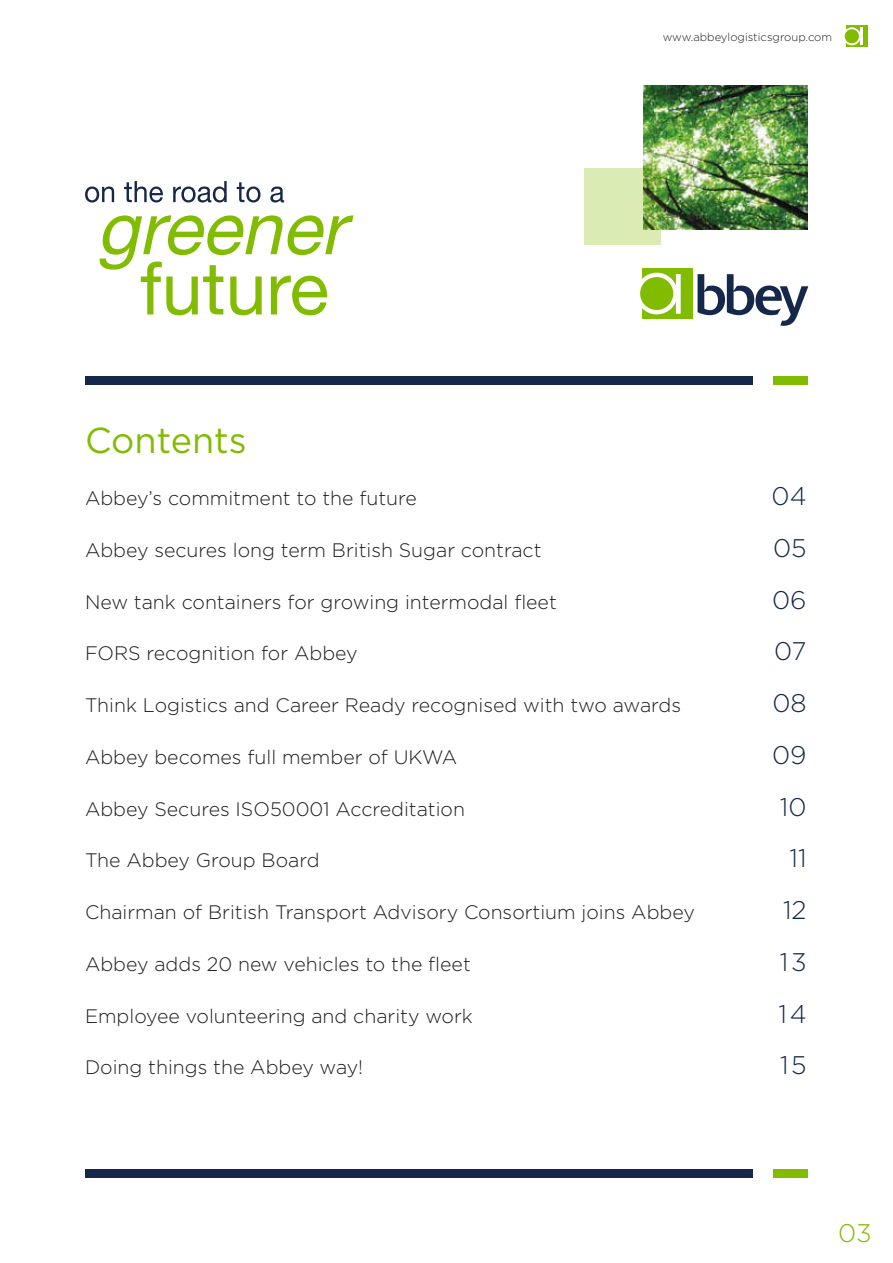
<style>
.page{position:relative;width:893px;height:1263px;background:#fff}
.page>*{position:absolute;margin:0;border:0;box-sizing:border-box;transform-origin:0 0}
.t1{font:36px "Gotham";color:#82bc00}
.t2{font:300 25.5px "Gotham";color:#15284b}
.t3{font:300 25.5px "Gotham";color:#82bc00}
.t4{font:300 19.5px "Gotham";color:#1d1d1b}
.t5{font:300 11.25px "Gotham";color:#1d1d1b}
</style>
<div class="page">
<img style="left:643px;top:85px;width:165px;height:144px">
<div style="left:85px;top:376px;width:668px;height:8px;background:#15284b"></div>
<div style="left:774px;top:376px;width:34px;height:8px;background:#82bc00"></div>
<div style="left:85px;top:1169px;width:668px;height:9px;background:#15284b"></div>
<div style="left:774px;top:1169px;width:34px;height:9px;background:#82bc00"></div>
<svg style="left:846px;top:26px;width:21px;height:21px"></svg>
<svg style="left:844px;top:27px;width:18px;height:18px"></svg>
<div style="left:845px;top:29px;width:14px;height:14px;background:#82bc00;border-radius:50%"></div>
<svg style="left:85px;top:186px;width:29px;height:16px"></svg>
<svg style="left:124px;top:181px;width:39px;height:21px"></svg>
<svg style="left:173px;top:181px;width:54px;height:21px"></svg>
<svg style="left:237px;top:182px;width:23px;height:20px"></svg>
<svg style="left:270px;top:186px;width:14px;height:16px"></svg>
<svg style="left:99px;top:215px;width:254px;height:100px"></svg>
<svg style="left:584px;top:168px;width:77px;height:77px;background:#c5db9d"></svg>
<div style="left:643px;top:268px;width:50px;height:51px;background:#82bc00"></div>
<svg style="left:638px;top:275px;width:37px;height:37px"></svg>
<div style="left:636px;top:273px;width:42px;height:41px;border:4px solid #fff;border-radius:50%"></div>
<div style="left:676px;top:274px;width:5px;height:40px;background:#fff"></div>
<svg style="left:698px;top:274px;width:110px;height:52px"></svg>
<div style="left:640px;top:277px;width:33px;height:33px;background:#82bc00;border-radius:50%"></div>
<p class="t5" style="left:663px;top:31px;width:171px">www.abbeylogisticsgroup.com</p>
<h1 class="t1" style="left:85px;top:421px;width:163px">Contents</h1>
<p class="t4" style="left:85px;top:488px;width:333px">Abbey’s commitment to the future</p>
<h2 class="t2" style="left:771px;top:482px;width:37px">04</h2>
<p class="t4" style="left:85px;top:539px;width:458px">Abbey secures long term British Sugar contract</p>
<h2 class="t2" style="left:773px;top:534px;width:35px">05</h2>
<p class="t4" style="left:85px;top:591px;width:473px">New tank containers for growing intermodal fleet</p>
<h2 class="t2" style="left:772px;top:586px;width:36px">06</h2>
<p class="t4" style="left:85px;top:643px;width:274px">FORS recognition for Abbey</p>
<h2 class="t2" style="left:774px;top:637px;width:34px">07</h2>
<p class="t4" style="left:85px;top:695px;width:597px">Think Logistics and Career Ready recognised with two awards</p>
<h2 class="t2" style="left:772px;top:689px;width:36px">08</h2>
<p class="t4" style="left:85px;top:746px;width:355px">Abbey becomes full member of UKWA</p>
<h2 class="t2" style="left:772px;top:741px;width:36px">09</h2>
<p class="t4" style="left:85px;top:798px;width:381px">Abbey Secures ISO50001 Accreditation</p>
<h2 class="t2" style="left:780px;top:793px;width:28px">10</h2>
<p class="t4" style="left:85px;top:850px;width:236px">The Abbey Group Board</p>
<h2 class="t2" style="left:789px;top:844px;width:19px">11</h2>
<p class="t4" style="left:85px;top:902px;width:611px">Chairman of British Transport Advisory Consortium joins Abbey</p>
<h2 class="t2" style="left:783px;top:896px;width:25px">12</h2>
<p class="t4" style="left:85px;top:953px;width:387px">Abbey adds 20 new vehicles to the fleet</p>
<h2 class="t2" style="left:780px;top:948px;width:28px">13</h2>
<p class="t4" style="left:85px;top:1005px;width:389px">Employee volunteering and charity work</p>
<h2 class="t2" style="left:779px;top:1000px;width:30px">14</h2>
<p class="t4" style="left:85px;top:1057px;width:280px">Doing things the Abbey way!</p>
<h2 class="t2" style="left:780px;top:1051px;width:28px">15</h2>
<h2 class="t3" style="left:838px;top:1219px;width:35px">03</h2>
</div>
